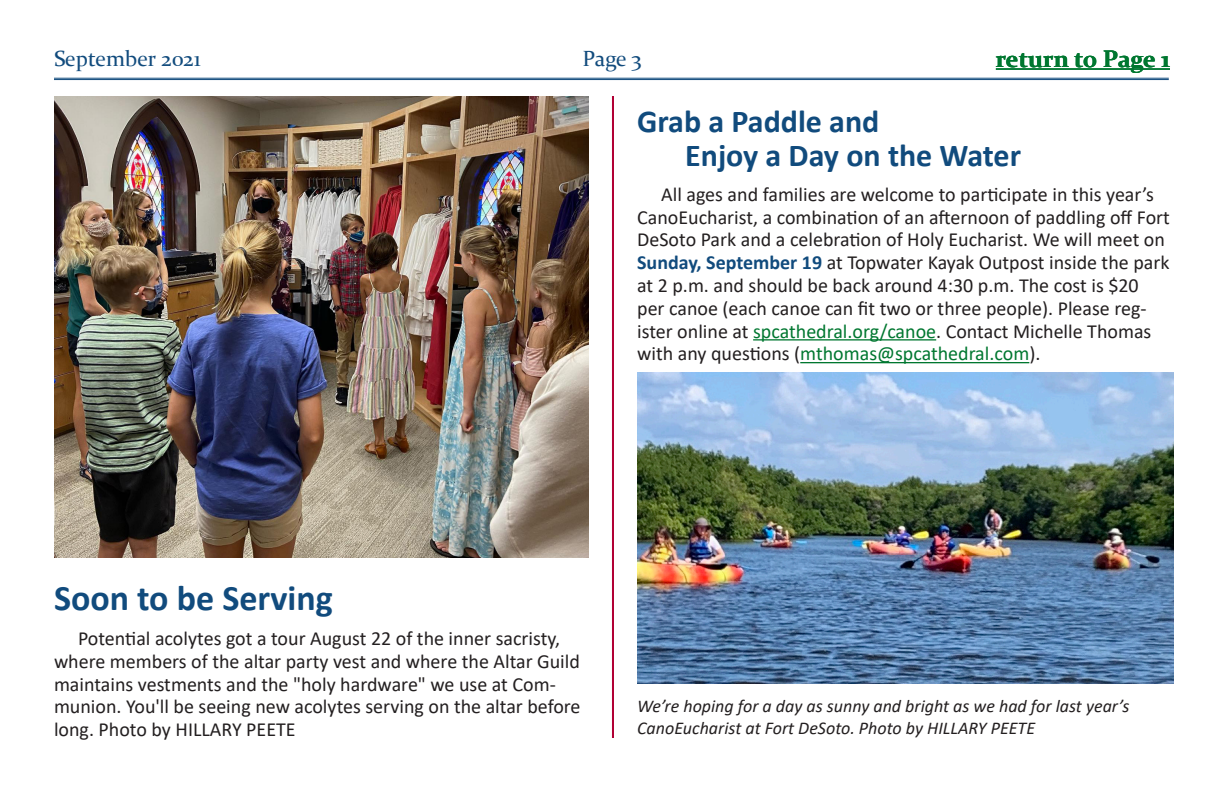
<style>
.page{position:relative;width:1224px;height:792px;background:#fff}
.page>*{position:absolute;margin:0;border:0;box-sizing:border-box;transform-origin:0 0}
._2ndary_Head{font:700 36px "Calibri";color:#114b7d}
._2ndary_Head-2{font:700 32px/34px "Calibri";color:#114b7d}
.t1{font:700 24px "Constantia";color:#007730}
.t2{font:22px "Constantia";color:#114b7d}
.BTI_-_1_column{font:20px/22.8px "Calibri";color:#231f20}
.Captions{font:italic 18px/22px "Calibri";color:#231f20}
.s1{font-weight:700;color:#114b7d}
.s2{color:#007730}
</style>
<div class="page">
<hr style="left:54px;top:78px;width:1115px;height:1px;background:#114b7d">
<hr style="left:54px;top:79px;width:1115px;height:1px;background:#114b7d">
<hr style="left:612px;top:96px;width:2px;height:642px;background:#b10034">
<hr style="left:996px;top:68px;width:174px;height:2px;background:#007730">
<hr style="left:753px;top:339px;width:183px;height:2px;background:#007730">
<hr style="left:800px;top:362px;width:229px;height:1px;background:#007730">
<img style="left:637px;top:373px;width:536px;height:311px">
<img style="left:54px;top:97px;width:535px;height:461px">
<p class="t2" style="left:54px;top:43px;width:148px">September 2021</p>
<p class="t2" style="left:582px;top:43px;width:61px">Page 3</p>
<p class="t1" style="left:996px;top:43px;width:176px">return to Page 1</p>
<p class="_2ndary_Head-2" style="left:685px;top:104px;width:337px;text-indent:-48px">Grab a Paddle and<br>Enjoy a Day on the Water</p>
<p class="BTI_-_1_column" style="left:637px;top:182px;width:534px;text-indent:24px">All ages and families are welcome to participate in this year’s CanoEucharist, a combination of an afternoon of paddling off Fort DeSoto Park and a celebration of Holy Eucharist. We will meet on <span class="s1">Sunday, September 19</span> at Topwater Kayak Outpost inside the park at 2 p.m. and should be back around 4:30 p.m. The cost is $20 per canoe (each canoe can fit two or three people). Please reg&shy;ister online at <span class="s2">spcathedral.org/canoe</span>. Contact Michelle Thomas with any questions (<span class="s2">mthomas@spcathedral.com</span>).</p>
<p class="_2ndary_Head" style="left:54px;top:573px;width:280px">Soon to be Serving</p>
<p class="BTI_-_1_column" style="left:54px;top:626px;width:528px;text-indent:24px">Potential acolytes got a tour August 22 of the inner sacristy, where members of the altar party vest and where the Altar Guild maintains vestments and the "holy hardware" we use at Com&shy;munion. You'll be seeing new acolytes serving on the altar before long. Photo by HILLARY PEETE</p>
<p class="Captions" style="left:637px;top:694px;width:494px">We’re hoping for a day as sunny and bright as we had for last year’s<br>CanoEucharist at Fort DeSoto. Photo by HILLARY PEETE</p>
</div>
